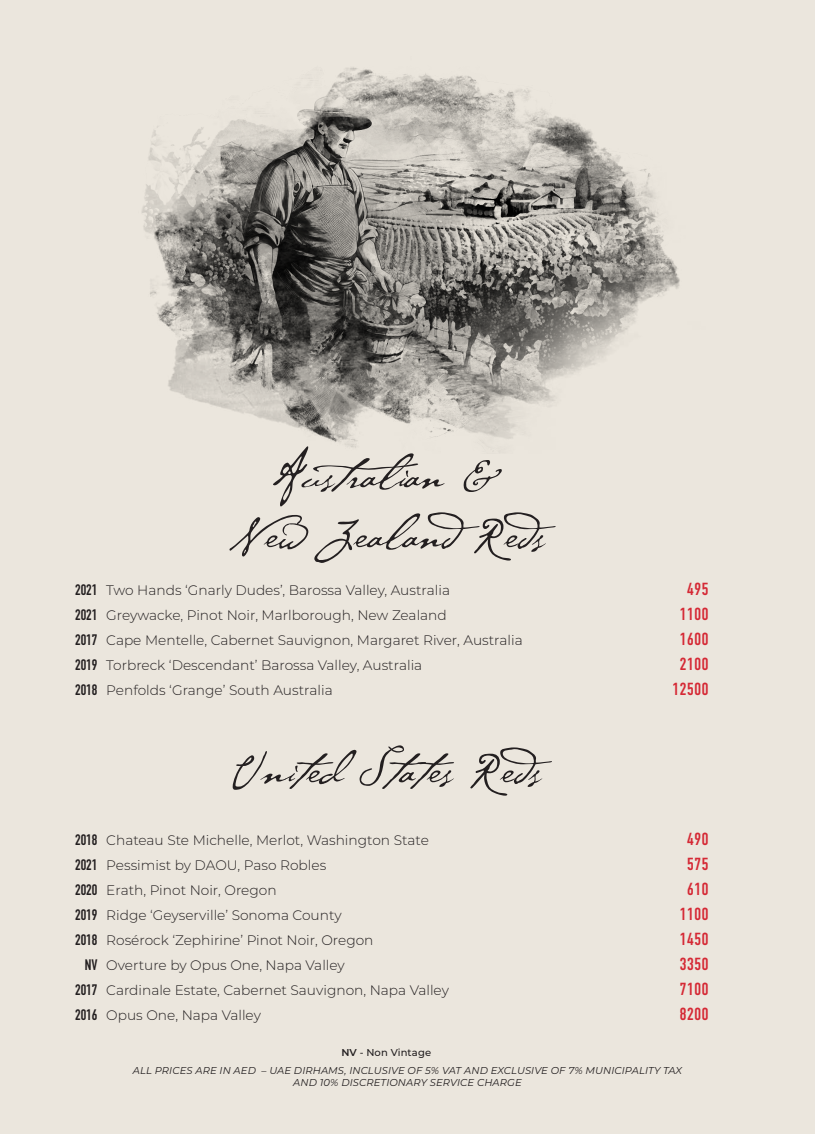
<style>
.page{position:relative;width:815px;height:1134px;background:#ebe6dd}
.page>*{position:absolute;margin:0;border:0;box-sizing:border-box;transform-origin:0 0}
.t1{font:50px/60px "P22 Cezanne Pro";color:#231f20;text-align:center}
.t2{font:17.5px/25px "DIN Condensed";color:#d52935;text-align:right}
.t3{font:700 15px/25px "DIN Condensed";color:#231f20;text-align:justify}
.t4{font:300 13.75px/25px "Montserrat";color:#231f20}
.t5{font:italic 10px/12px "Montserrat";letter-spacing:.01em;color:#231f20;text-align:center}
.t6{font:500 10px "Montserrat";letter-spacing:.01em;color:#231f20}
.s1{font-weight:600}
</style>
<div class="page">
<img style="left:142px;top:67px;width:538px;height:381px">
<p class="t3" style="left:75px;top:577px;width:24px">2021<br>2021<br>2017<br>2019<br>2018</p>
<h1 class="t1" style="left:227px;top:439px;width:344px">Australian &amp;<br>New ZealandReds</h1>
<p class="t4" style="left:106px;top:577px;width:418px">Two Hands ‘Gnarly Dudes’, Barossa Valley, Australia Greywacke, Pinot Noir, Marlborough, New Zealand<br>Cape Mentelle, Cabernet Sauvignon, Margaret River, Australia Torbreck ‘Descendant’ Barossa Valley, Australia<br>Penfolds ‘Grange’ South Australia</p>
<p class="t2" style="left:672px;top:577px;width:38px">495<br>1100<br>1600<br>2100<br>12500</p>
<p class="t3" style="left:75px;top:827px;width:24px;text-align:right">2018<br>2021<br>2020<br>2019<br>2018<br>NV<br>2017<br>2016</p>
<h1 class="t1" style="left:231px;top:734px;width:336px">United States Reds</h1>
<p class="t4" style="left:106px;top:827px;width:344px">Chateau Ste Michelle, Merlot, Washington State Pessimist by DAOU, Paso Robles<br>Erath, Pinot Noir, Oregon<br>Ridge ‘Geyserville’ Sonoma County<br>Rosérock ‘Zephirine’ Pinot Noir, Oregon<br>Overture by Opus One, Napa Valley<br>Cardinale Estate, Cabernet Sauvignon, Napa Valley Opus One, Napa Valley</p>
<p class="t2" style="left:679px;top:827px;width:31px;text-align:center">490<br>575<br>610<br>1100<br>1450<br>3350<br>7100<br>8200</p>
<p class="t6" style="left:341px;top:1045px;width:91px"><span class="s1">NV</span> - Non Vintage</p>
<p class="t5" style="left:133px;top:1064px;width:551px">ALL PRICES ARE IN AED – UAE DIRHAMS, INCLUSIVE OF 5% VAT AND EXCLUSIVE OF 7% MUNICIPALITY TAX<br>AND 10% DISCRETIONARY SERVICE CHARGE</p>
</div>
